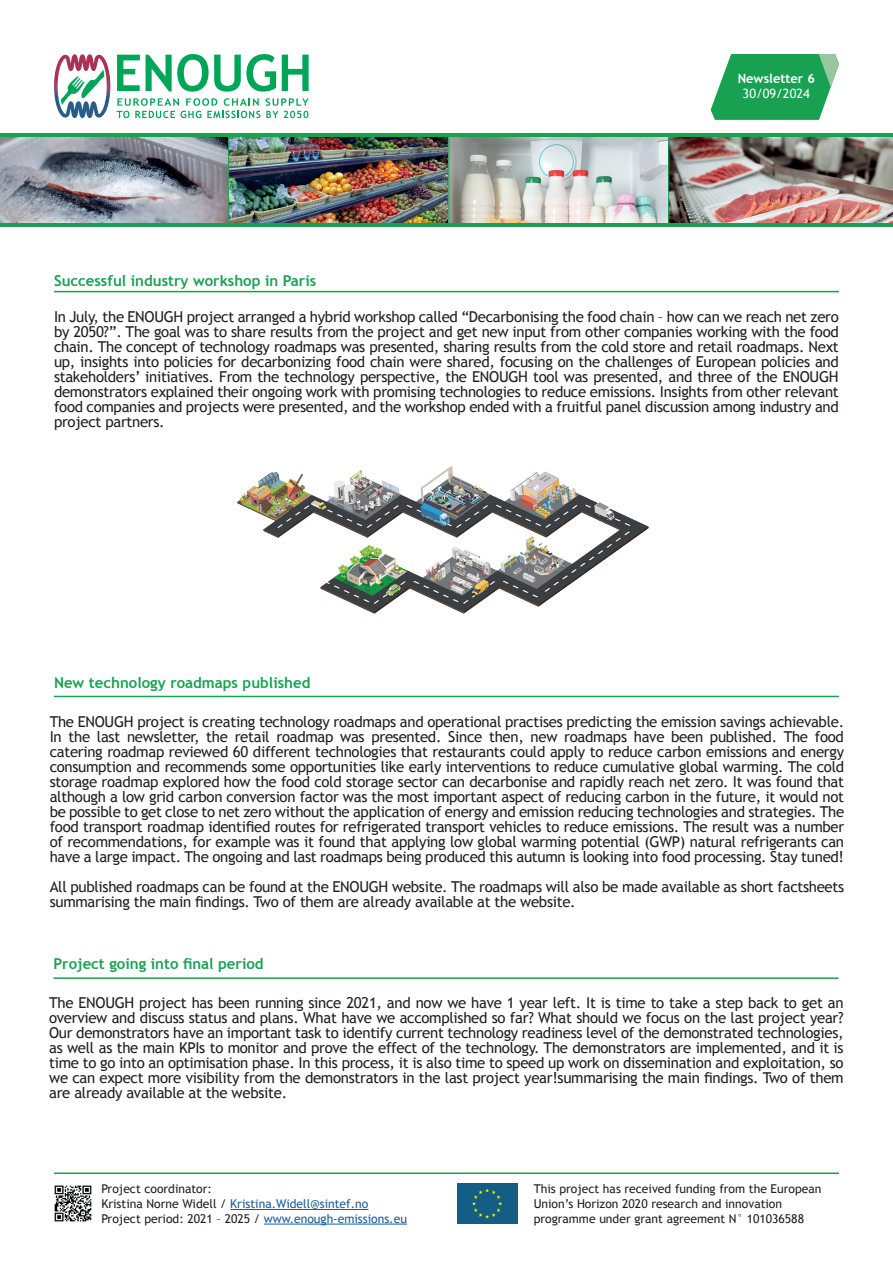
<style>
.page{position:relative;width:893px;height:1263px;background:#fff}
.page>*{position:absolute;margin:0;border:0;box-sizing:border-box;transform-origin:0 0}
.t1{font:15px/15px "Trebuchet MS";letter-spacing:-.02em;color:#231f20;text-align:justify}
.t2{font:700 15px "Trebuchet MS";color:#19a152}
.t3{font:700 12.9px "Trebuchet MS";color:#fff}
.t4{font:12.9px "Trebuchet MS";color:#fff}
.t5{font:12.15px/14.5px "Trebuchet MS";color:#231f20}
.s1{color:#175d9e}
</style>
<div class="page">
<svg style="left:117px;top:55px;width:23px;height:36px"></svg>
<svg style="left:146px;top:54px;width:130px;height:38px"></svg>
<svg style="left:282px;top:55px;width:27px;height:36px"></svg>
<svg style="left:117px;top:98px;width:192px;height:20px"></svg>
<svg style="left:54px;top:54px;width:56px;height:64px"></svg>
<svg style="left:711px;top:54px;width:128px;height:66px;background:#3daf6c"></svg>
<div style="left:0;top:133px;width:893px;height:93px;background:linear-gradient(to right,#19a152,#19a152)"></div>
<img style="left:0;top:137px;width:893px;height:85px">
<hr style="left:228px;top:133px;width:1px;height:93px;background:#19a152">
<hr style="left:448px;top:133px;width:1px;height:93px;background:#19a152">
<hr style="left:668px;top:133px;width:1px;height:93px;background:#19a152">
<hr style="left:54px;top:1172px;width:785px;height:2px;background:#19a152">
<hr style="left:54px;top:291px;width:785px;height:1px;background:#19a152">
<hr style="left:54px;top:696px;width:785px;height:1px;background:#19a152">
<img style="left:237px;top:466px;width:412px;height:148px">
<hr style="left:230px;top:1209px;width:138px;height:1px;background:#175d9e">
<hr style="left:264px;top:1224px;width:143px;height:1px;background:#175d9e">
<img style="left:54px;top:1185px;width:38px;height:37px">
<div style="left:457px;top:1183px;width:60px;height:41px;background:#145e86"></div>
<svg style="left:472px;top:1188px;width:30px;height:30px"></svg>
<hr style="left:53px;top:977px;width:785px;height:2px;background:#19a152">
<p class="t2" style="left:54px;top:271px;width:264px">Successful industry workshop in Paris</p>
<p class="t3" style="left:738px;top:70px;width:79px">Newsletter 6</p>
<p class="t4" style="left:743px;top:86px;width:69px">30/09/2024</p>
<p class="t1" style="left:54px;top:310px;width:786px">In July, the ENOUGH project arranged a hybrid workshop called “Decarbonising the food chain – how can we reach net zero by 2050?”. The goal was to share results from the project and get new input from other companies working with the food chain. The concept of technology roadmaps was presented, sharing results from the cold store and retail roadmaps. Next up, insights into policies for decarbonizing food chain were shared, focusing on the challenges of European policies and stakeholders’ initiatives. From the technology perspective, the ENOUGH tool was presented, and three of the ENOUGH demonstrators explained their ongoing work with promising technologies to reduce emissions. Insights from other relevant food companies and projects were presented, and the workshop ended with a fruitful panel discussion among industry and project partners.</p>
<p class="t2" style="left:54px;top:673px;width:258px">New technology roadmaps published</p>
<p class="t1" style="left:50px;top:714px;width:796px">The ENOUGH project is creating technology roadmaps and operational practises predicting the emission savings achievable.<br>In the last newsletter, the retail roadmap was presented. Since then, new roadmaps have been published. The food catering roadmap reviewed 60 different technologies that restaurants could apply to reduce carbon emissions and energy consumption and recommends some opportunities like early interventions to reduce cumulative global warming. The cold storage roadmap explored how the food cold storage sector can decarbonise and rapidly reach net zero. It was found that although a low grid carbon conversion factor was the most important aspect of reducing carbon in the future, it would not be possible to get close to net zero without the application of energy and emission reducing technologies and strategies. The food transport roadmap identified routes for refrigerated transport vehicles to reduce emissions. The result was a number of recommendations, for example was it found that applying low global warming potential (GWP) natural refrigerants can have a large impact. The ongoing and last roadmaps being produced this autumn is looking into food processing. Stay tuned!</p>
<p class="t1" style="left:50px;top:879px;width:796px">All published roadmaps can be found at the ENOUGH website. The roadmaps will also be made available as short factsheets summarising the main findings. Two of them are already available at the website.</p>
<p class="t2" style="left:53px;top:955px;width:212px">Project going into final period</p>
<p class="t1" style="left:49px;top:996px;width:796px">The ENOUGH project has been running since 2021, and now we have 1 year left. It is time to take a step back to get an overview and discuss status and plans. What have we accomplished so far? What should we focus on the last project year?<br>Our demonstrators have an important task to identify current technology readiness level of the demonstrated technologies, as well as the main KPIs to monitor and prove the effect of the technology. The demonstrators are implemented, and it is time to go into an optimisation phase. In this process, it is also time to speed up work on dissemination and exploitation, so we can expect more visibility from the demonstrators in the last project year!summarising the main findings. Two of them are already available at the website.</p>
<p class="t5" style="left:101px;top:1182px;width:307px">Project coordinator:<br>Kristina Norne Widell / <span class="s1">Kristina.Widell@sintef.no<br></span>Project period: 2021 – 2025 / <span class="s1">www.enough-emissions.eu</span></p>
<p class="t5" style="left:534px;top:1182px;width:289px">This project has received funding from the European<br>Union’s Horizon 2020 research and innovation programme under grant agreement N° 101036588</p>
</div>
